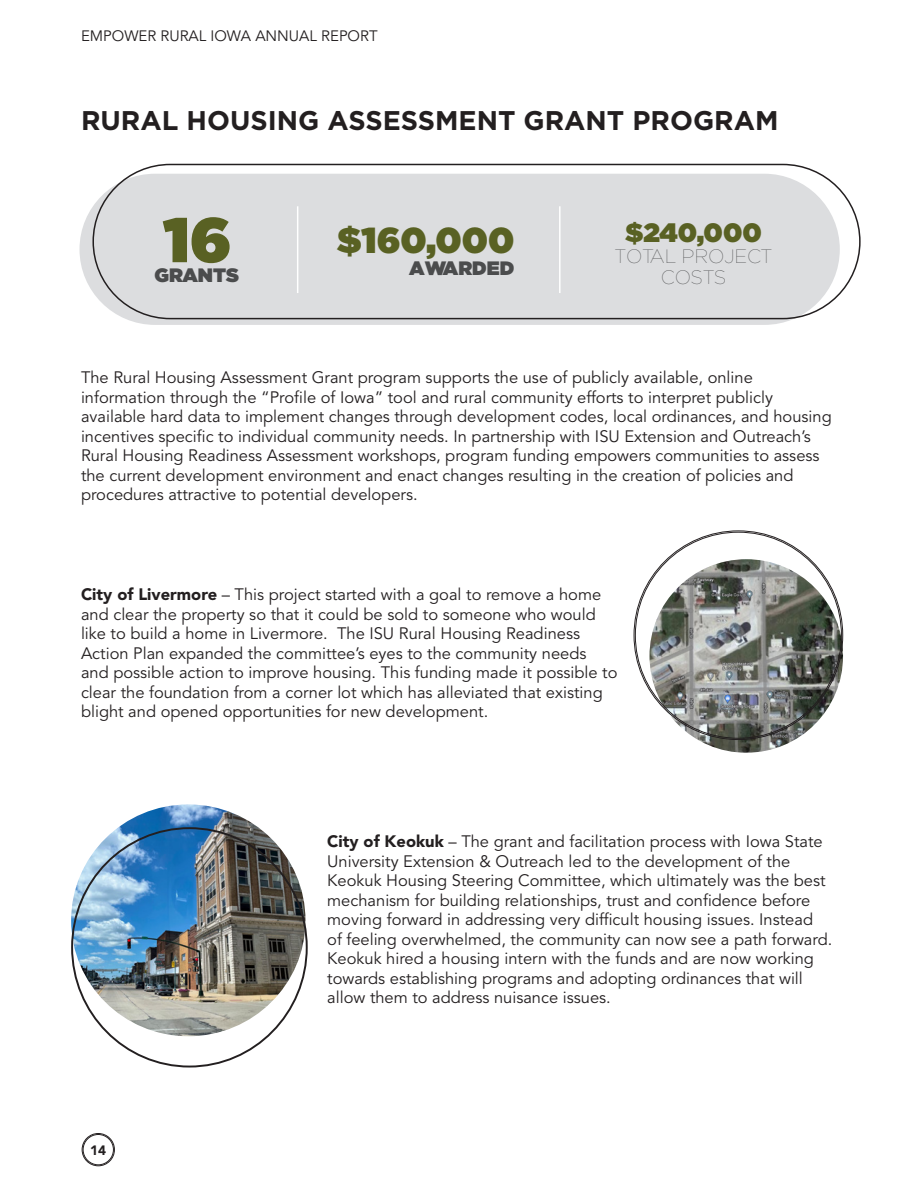
<style>
.page{position:relative;width:918px;height:1188px;background:#fff}
.page>*{position:absolute;margin:0;border:0;box-sizing:border-box;transform-origin:0 0}
.t1{font:900 63px "Gotham";color:#596123}
.t2{font:900 36px "Gotham";color:#596123}
.Heading_Main{font:700 27px "Gotham";color:#231f20}
.t3{font:900 26.55px "Gotham";color:#596123}
.t4{font:100 19.35px/21px "Gotham";color:#4b4c4d;text-align:center}
.t5{font:900 19.35px "Gotham";color:#4b4c4d}
.Body{font:16.5px/19.5px "Avenir LT Std";color:#231f20}
.t6{font:15px "Avenir LT Std";color:#231f20}
.t7{font:900 13.5px "Avenir LT Std";color:#231f20}
.s1{font-weight:900}
</style>
<div class="page">
<div style="left:82px;top:1133px;width:33px;height:33px;border:1px solid #231f20;border-radius:50%"></div>
<div style="left:83px;top:1134px;width:31px;height:31px;border:1px solid #231f20;border-radius:50%"></div>
<div style="left:80px;top:174px;width:760px;height:151px;background:#dcdddf;border-radius:76px"></div>
<hr style="left:297px;top:206px;width:1px;height:87px;background:#fff">
<hr style="left:559px;top:206px;width:2px;height:87px;background:#fff">
<div style="left:92px;top:164px;width:769px;height:155px;border:2px solid #231f20;border-radius:77px"></div>
<img style="left:650px;top:559px;width:193px;height:194px;border-radius:97px">
<img style="left:71px;top:804px;width:234px;height:232px">
<p class="t6" style="left:81px;top:27px;width:298px">EMPOWER RURAL IOWA ANNUAL REPORT</p>
<p class="Heading_Main" style="left:81px;top:102px;width:699px">RURAL HOUSING ASSESSMENT GRANT PROGRAM</p>
<h1 class="t1" style="left:163px;top:195px;width:70px">16</h1>
<h2 class="t2" style="left:337px;top:214px;width:179px">$160,000</h2>
<p class="t5" style="left:409px;top:254px;width:106px">AWARDED</p>
<p class="t5" style="left:154px;top:261px;width:86px">GRANTS</p>
<h3 class="t3" style="left:625px;top:213px;width:138px">$240,000</h3>
<p class="t4" style="left:615px;top:246px;width:159px">TOTAL PROJECT<br>COSTS</p>
<p class="Body" style="left:81px;top:368px;width:752px">The Rural Housing Assessment Grant program supports the use of publicly available, online information through the “Profile of Iowa” tool and rural community efforts to interpret publicly available hard data to implement changes through development codes, local ordinances, and housing incentives specific to individual community needs. In partnership with ISU Extension and Outreach’s Rural Housing Readiness Assessment workshops, program funding empowers communities to assess the current development environment and enact changes resulting in the creation of policies and procedures attractive to potential developers.</p>
<p class="Body" style="left:81px;top:585px;width:538px"><span class="s1">City of Livermore</span> – This project started with a goal to remove a home and clear the property so that it could be sold to someone who would like to build a home in Livermore. The ISU Rural Housing Readiness Action Plan expanded the committee’s eyes to the community needs and possible action to improve housing. This funding made it possible to clear the foundation from a corner lot which has alleviated that existing blight and opened opportunities for new development.</p>
<p class="t7" style="left:90px;top:1142px;width:17px">14</p>
<p class="Body" style="left:327px;top:832px;width:507px"><span class="s1">City of Keokuk</span> – The grant and facilitation process with Iowa State University Extension &amp; Outreach led to the development of the Keokuk Housing Steering Committee, which ultimately was the best mechanism for building relationships, trust and confidence before moving forward in addressing very difficult housing issues. Instead<br>of feeling overwhelmed, the community can now see a path forward.<br>Keokuk hired a housing intern with the funds and are now working towards establishing programs and adopting ordinances that will allow them to address nuisance issues.</p>
</div>
